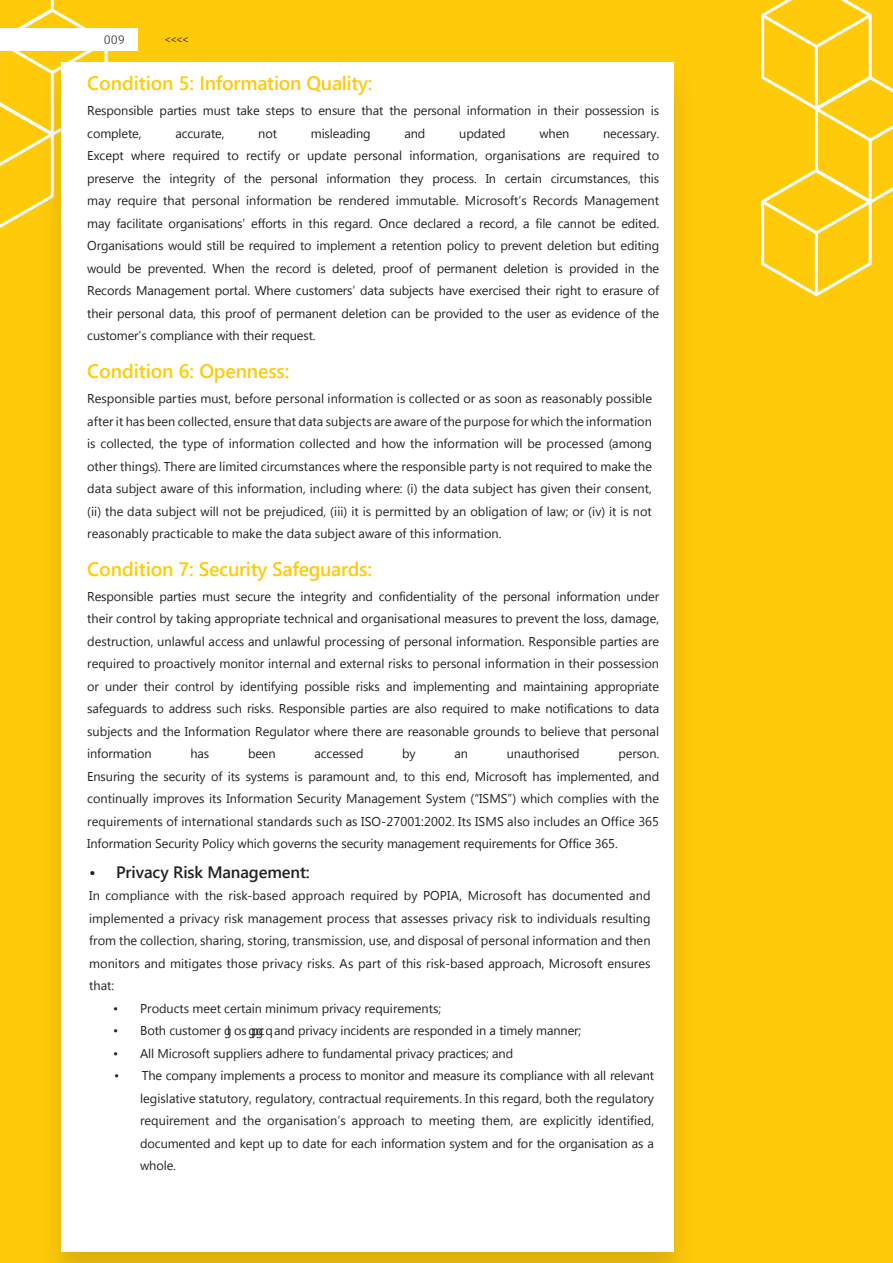
<style>
.page{position:relative;width:893px;height:1263px;background:#feca0a}
.page>*{position:absolute;margin:0;border:0;box-sizing:border-box;transform-origin:0 0}
.Copy_Text_08_14_Full{font:600 19.5px "Segoe UI";letter-spacing:-.015em;color:#feca0a}
.Copy_Text_08_14_Full-2{font:600 19.5px "Segoe UI";letter-spacing:-.005em;color:#fc0}
.t1{font:600 16.5px "Segoe UI";letter-spacing:-.005em;color:#231f20}
.Copy_Text_08_14_Full-3{font:12.75px/22.5px "Segoe UI";letter-spacing:-.01em;color:#231f20;text-align:justify}
.Copy_Text_08_14_Left{font:300 12.75px "Fira Sans";color:#231f20}
.s1{color:#fc0}
.s2{color:#feca0a}
</style>
<div class="page">
<svg style="left:0;top:0;width:108px;height:228px"></svg>
<svg style="left:761px;top:0;width:132px;height:296px"></svg>
<div style="left:38px;top:60px;width:660px;height:1203px;background:#231f20;opacity:.15"></div>
<div style="left:62px;top:63px;width:612px;height:1189px;background:#fff"></div>
<div style="left:0;top:29px;width:138px;height:22px;background:#fff"></div>
<p class="Copy_Text_08_14_Left" style="left:104px;top:31px;width:22px">009</p>
<p class="Copy_Text_08_14_Left" style="left:165px;top:31px;width:26px">&lt;&lt;&lt;&lt;</p>
<p class="Copy_Text_08_14_Full" style="left:87px;top:67px;width:287px"><span class="s1">Condition 5:</span> Information Quality:</p>
<p class="Copy_Text_08_14_Full-3" style="left:87px;top:99px;width:573px">Responsible parties must take steps to ensure that the personal information in their possession is complete,</p>
<p class="Copy_Text_08_14_Full-3" style="left:175px;top:121px;width:51px">accurate,</p>
<p class="Copy_Text_08_14_Full-3" style="left:258px;top:121px;width:20px">not</p>
<p class="Copy_Text_08_14_Full-3" style="left:311px;top:121px;width:61px">misleading</p>
<p class="Copy_Text_08_14_Full-3" style="left:404px;top:121px;width:22px">and</p>
<p class="Copy_Text_08_14_Full-3" style="left:459px;top:121px;width:48px">updated</p>
<p class="Copy_Text_08_14_Full-3" style="left:539px;top:121px;width:31px">when</p>
<p class="Copy_Text_08_14_Full-3" style="left:87px;top:121px;width:573px;text-indent:516px">necessary.<br>Except where required to rectify or update personal information, organisations are required to preserve the integrity of the personal information they process. In certain circumstances, this may require that personal information be rendered immutable. Microsoft’s Records Management may facilitate organisations’ efforts in this regard. Once declared a record, a file cannot be edited.<br>Organisations would still be required to implement a retention policy to prevent deletion but editing would be prevented. When the record is deleted, proof of permanent deletion is provided in the Records Management portal. Where customers’ data subjects have exercised their right to erasure of their personal data, this proof of permanent deletion can be provided to the user as evidence of the customer’s compliance with their request.</p>
<p class="Copy_Text_08_14_Full-2" style="left:87px;top:355px;width:204px">Condition 6: <span class="s2">Openness:</span></p>
<p class="Copy_Text_08_14_Full-3" style="left:87px;top:387px;width:566px">Responsible parties must, before personal information is collected or as soon as reasonably possible after it has been collected, ensure that data subjects are aware of the purpose for which the information is collected, the type of information collected and how the information will be processed (among other things). There are limited circumstances where the responsible party is not required to make the data subject aware of this information, including where: (i) the data subject has given their consent, (ii) the data subject will not be prejudiced, (iii) it is permitted by an obligation of law; or (iv) it is not reasonably practicable to make the data subject aware of this information.</p>
<p class="Copy_Text_08_14_Full" style="left:87px;top:553px;width:286px"><span class="s1">Condition 7:</span> Security Safeguards:</p>
<p class="Copy_Text_08_14_Full-3" style="left:87px;top:585px;width:573px">Responsible parties must secure the integrity and confidentiality of the personal information under their control by taking appropriate technical and organisational measures to prevent the loss, damage, destruction, unlawful access and unlawful processing of personal information. Responsible parties are required to proactively monitor internal and external risks to personal information in their possession or under their control by identifying possible risks and implementing and maintaining appropriate safeguards to address such risks. Responsible parties are also required to make notifications to data subjects and the Information Regulator where there are reasonable grounds to believe that personal information</p>
<p class="Copy_Text_08_14_Full-3" style="left:190px;top:742px;width:20px">has</p>
<p class="Copy_Text_08_14_Full-3" style="left:248px;top:742px;width:29px">been</p>
<p class="Copy_Text_08_14_Full-3" style="left:314px;top:742px;width:51px">accessed</p>
<p class="Copy_Text_08_14_Full-3" style="left:402px;top:742px;width:15px">by</p>
<p class="Copy_Text_08_14_Full-3" style="left:455px;top:742px;width:15px">an</p>
<p class="Copy_Text_08_14_Full-3" style="left:507px;top:742px;width:74px">unauthorised</p>
<p class="Copy_Text_08_14_Full-3" style="left:87px;top:742px;width:573px;text-indent:531px">person.<br>Ensuring the security of its systems is paramount and, to this end, Microsoft has implemented, and continually improves its Information Security Management System (“ISMS”) which complies with the requirements of international standards such as ISO-27001:2002. Its ISMS also includes an Office 365<br>Information Security Policy which governs the security management requirements for Office 365.</p>
<p class="t1" style="left:89px;top:858px;width:222px">• Privacy Risk Management:</p>
<p class="Copy_Text_08_14_Full-3" style="left:89px;top:884px;width:563px">In compliance with the risk-based approach required by POPIA, Microsoft has documented and implemented a privacy risk management process that assesses privacy risk to individuals resulting from the collection, sharing, storing, transmission, use, and disposal of personal information and then monitors and mitigates those privacy risks. As part of this risk-based approach, Microsoft ensures that:</p>
<p class="Copy_Text_08_14_Full-3" style="left:113px;top:996px;width:329px">• Products meet certain minimum privacy requirements;</p>
<p class="Copy_Text_08_14_Full-3" style="left:113px;top:1019px;width:470px">• Both customer gl os gpgcq and privacy incidents are responded in a timely manner;</p>
<p class="Copy_Text_08_14_Full-3" style="left:113px;top:1041px;width:401px">• All Microsoft suppliers adhere to fundamental privacy practices; and</p>
<p class="Copy_Text_08_14_Full-3" style="left:140px;top:1064px;width:515px;text-indent:-26px">• The company implements a process to monitor and measure its compliance with all relevant legislative statutory, regulatory, contractual requirements. In this regard, both the regulatory requirement and the organisation’s approach to meeting them, are explicitly identified, documented and kept up to date for each information system and for the organisation as a whole.</p>
</div>
